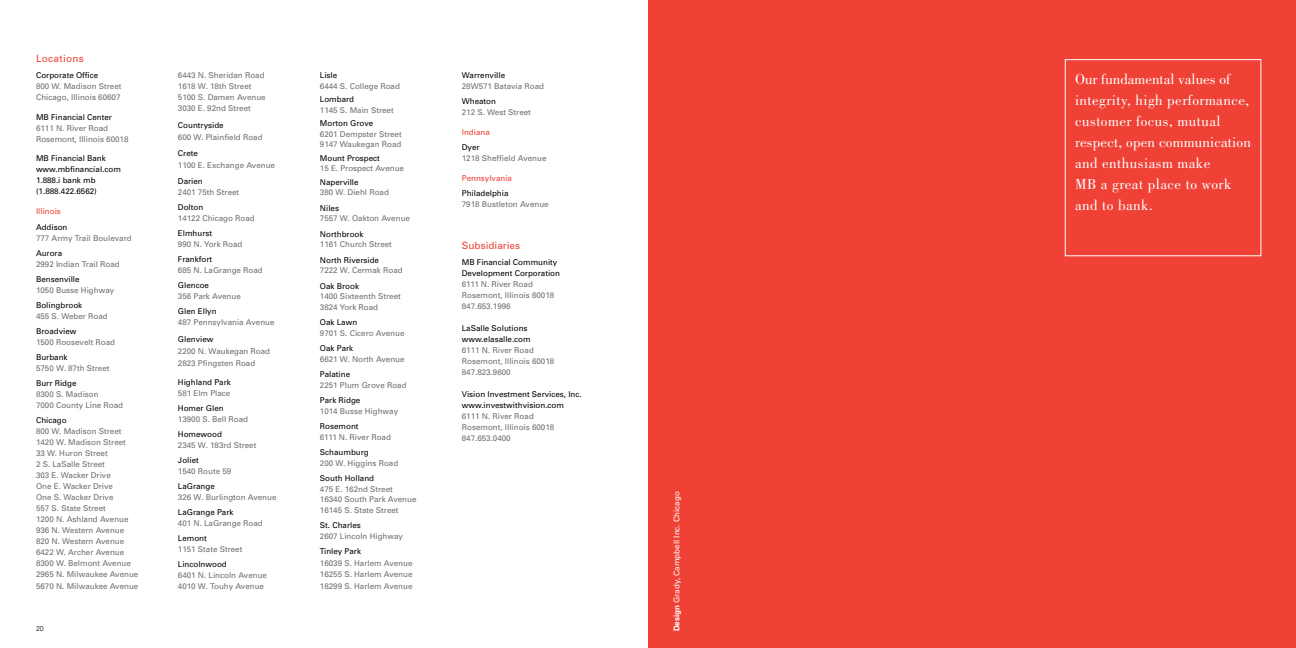
<style>
.page{position:relative;width:1296px;height:648px;background:#fff}
.page>*{position:absolute;margin:0;border:0;box-sizing:border-box;transform-origin:0 0}
.t1{font:15px/21px "Bodoni";letter-spacing:.03em;color:#fff}
.t2{font:10px "Univers";color:#ef4136}
.t3{font:10px "Univers";letter-spacing:.03em;color:#ef4136}
.t4{font:8px/11px "Univers";color:#6d6f71}
.t5{font:8px/11px "Univers";color:#000}
.t6{font:8px "Univers";color:#fff}
.t7{font:8px "Univers";color:#ef4136}
.t8{font:300 7px "Univers";color:#000}
.s1{font-weight:700}
</style>
<div class="page">
<div style="left:648px;top:0;width:648px;height:648px;background:#ef4136"></div>
<div style="left:1065px;top:59px;width:196px;height:197px;border:1px solid #fff"></div>
<p class="t3" style="left:36px;top:52px;width:49px">Locations</p>
<p class="t5" style="left:36px;top:70px;width:64px">Corporate Office</p>
<p class="t4" style="left:36px;top:81px;width:87px">800 W. Madison Street<br>Chicago, Illinois 60607</p>
<p class="t5" style="left:36px;top:112px;width:78px">MB Financial Center</p>
<p class="t4" style="left:36px;top:123px;width:94px">6111 N. River Road<br>Rosemont, Illinois 60018</p>
<p class="t5" style="left:36px;top:153px;width:86px">MB Financial Bank www.mbfinancial.com<br>1.888.i bank mb (1.888.422.6562)</p>
<p class="t7" style="left:36px;top:207px;width:26px">Illinois</p>
<p class="t5" style="left:36px;top:222px;width:33px">Addison</p>
<p class="t4" style="left:36px;top:233px;width:97px">777 Army Trail Boulevard</p>
<p class="t5" style="left:36px;top:248px;width:28px">Aurora</p>
<p class="t4" style="left:36px;top:259px;width:85px">2992 Indian Trail Road</p>
<p class="t5" style="left:36px;top:274px;width:45px">Bensenville</p>
<p class="t4" style="left:36px;top:285px;width:80px">1050 Busse Highway</p>
<p class="t5" style="left:36px;top:300px;width:48px">Bolingbrook</p>
<p class="t4" style="left:36px;top:311px;width:73px">455 S. Weber Road</p>
<p class="t5" style="left:36px;top:326px;width:42px">Broadview</p>
<p class="t4" style="left:36px;top:337px;width:81px">1500 Roosevelt Road</p>
<p class="t5" style="left:36px;top:352px;width:33px">Burbank</p>
<p class="t4" style="left:36px;top:363px;width:75px">5750 W. 87th Street</p>
<p class="t5" style="left:36px;top:378px;width:42px">Burr Ridge</p>
<p class="t4" style="left:36px;top:389px;width:89px">8300 S. Madison<br>7000 County Line Road</p>
<p class="t5" style="left:36px;top:415px;width:32px">Chicago</p>
<p class="t4" style="left:36px;top:426px;width:104px">800 W. Madison Street<br>1420 W. Madison Street<br>33 W. Huron Street<br>2 S. LaSalle Street<br>303 E. Wacker Drive<br>One E. Wacker Drive<br>One S. Wacker Drive<br>557 S. State Street<br>1200 N. Ashland Avenue<br>936 N. Western Avenue<br>820 N. Western Avenue<br>6422 W. Archer Avenue<br>8300 W. Belmont Avenue<br>2965 N. Milwaukee Avenue</p>
<p class="t4" style="left:36px;top:581px;width:104px">5670 N. Milwaukee Avenue</p>
<p class="t8" style="left:36px;top:624px;width:9px">20</p>
<p class="t4" style="left:178px;top:70px;width:89px">6443 N. Sheridan Road<br>1618 W. 18th Street<br>5100 S. Damen Avenue<br>3030 E. 92nd Street</p>
<p class="t5" style="left:178px;top:120px;width:47px">Countryside</p>
<p class="t4" style="left:178px;top:132px;width:86px">600 W. Plainfield Road</p>
<p class="t5" style="left:178px;top:148px;width:22px">Crete</p>
<p class="t4" style="left:178px;top:160px;width:99px">1100 E. Exchange Avenue</p>
<p class="t5" style="left:178px;top:176px;width:26px">Darien</p>
<p class="t4" style="left:178px;top:187px;width:63px">2401 75th Street</p>
<p class="t5" style="left:178px;top:202px;width:27px">Dolton</p>
<p class="t4" style="left:178px;top:213px;width:78px">14122 Chicago Road</p>
<p class="t5" style="left:178px;top:228px;width:36px">Elmhurst</p>
<p class="t4" style="left:178px;top:239px;width:66px">990 N. York Road</p>
<p class="t5" style="left:178px;top:254px;width:36px">Frankfort</p>
<p class="t4" style="left:178px;top:265px;width:86px">685 N. LaGrange Road</p>
<p class="t5" style="left:178px;top:280px;width:33px">Glencoe</p>
<p class="t4" style="left:178px;top:291px;width:64px">356 Park Avenue</p>
<p class="t5" style="left:178px;top:306px;width:40px">Glen Ellyn</p>
<p class="t4" style="left:178px;top:317px;width:98px">487 Pennsylvania Avenue</p>
<p class="t5" style="left:178px;top:334px;width:37px">Glenview</p>
<p class="t4" style="left:178px;top:345px;width:94px;line-height:12px">2200 N. Waukegan Road<br>2823 Pfingsten Road</p>
<p class="t5" style="left:178px;top:377px;width:54px">Highland Park</p>
<p class="t4" style="left:178px;top:388px;width:54px">581 Elm Place</p>
<p class="t5" style="left:178px;top:403px;width:47px">Homer Glen</p>
<p class="t4" style="left:178px;top:414px;width:72px">13900 S. Bell Road</p>
<p class="t5" style="left:178px;top:429px;width:45px">Homewood</p>
<p class="t4" style="left:178px;top:440px;width:80px">2345 W. 183rd Street</p>
<p class="t5" style="left:178px;top:455px;width:22px">Joliet</p>
<p class="t4" style="left:178px;top:466px;width:55px">1540 Route 59</p>
<p class="t5" style="left:178px;top:481px;width:38px">LaGrange</p>
<p class="t4" style="left:178px;top:492px;width:100px">326 W. Burlington Avenue</p>
<p class="t5" style="left:178px;top:507px;width:57px">LaGrange Park</p>
<p class="t4" style="left:178px;top:518px;width:86px">401 N. LaGrange Road</p>
<p class="t5" style="left:178px;top:533px;width:30px">Lemont</p>
<p class="t4" style="left:178px;top:544px;width:66px">1151 State Street</p>
<p class="t5" style="left:178px;top:559px;width:50px">Lincolnwood</p>
<p class="t4" style="left:178px;top:570px;width:91px">6401 N. Lincoln Avenue<br>4010 W. Touhy Avenue</p>
<p class="t5" style="left:320px;top:70px;width:19px">Lisle</p>
<p class="t4" style="left:320px;top:80px;width:82px">6444 S. College Road</p>
<p class="t5" style="left:320px;top:94px;width:36px">Lombard</p>
<p class="t4" style="left:320px;top:104px;width:75px">1145 S. Main Street</p>
<p class="t5" style="left:320px;top:118px;width:55px">Morton Grove</p>
<p class="t4" style="left:320px;top:129px;width:83px;line-height:10.5px">6201 Dempster Street<br>9147 Waukegan Road</p>
<p class="t5" style="left:320px;top:152px;width:61px">Mount Prospect</p>
<p class="t4" style="left:320px;top:163px;width:86px">15 E. Prospect Avenue</p>
<p class="t5" style="left:320px;top:176px;width:40px">Naperville</p>
<p class="t4" style="left:320px;top:187px;width:71px">380 W. Diehl Road</p>
<p class="t5" style="left:320px;top:202px;width:21px">Niles</p>
<p class="t4" style="left:320px;top:213px;width:92px">7557 W. Oakton Avenue</p>
<p class="t5" style="left:320px;top:228px;width:45px">Northbrook</p>
<p class="t4" style="left:320px;top:239px;width:74px">1161 Church Street</p>
<p class="t5" style="left:320px;top:254px;width:61px">North Riverside</p>
<p class="t4" style="left:320px;top:265px;width:84px">7222 W. Cermak Road</p>
<p class="t5" style="left:320px;top:280px;width:41px">Oak Brook</p>
<p class="t4" style="left:320px;top:291px;width:82px;line-height:10.5px">1400 Sixteenth Street<br>3824 York Road</p>
<p class="t5" style="left:320px;top:317px;width:39px">Oak Lawn</p>
<p class="t4" style="left:320px;top:327px;width:86px">9701 S. Cicero Avenue</p>
<p class="t5" style="left:320px;top:343px;width:35px">Oak Park</p>
<p class="t4" style="left:320px;top:353px;width:86px">6621 W. North Avenue</p>
<p class="t5" style="left:320px;top:369px;width:32px">Palatine</p>
<p class="t4" style="left:320px;top:379px;width:88px">2251 Plum Grove Road</p>
<p class="t5" style="left:320px;top:395px;width:42px">Park Ridge</p>
<p class="t4" style="left:320px;top:405px;width:80px">1014 Busse Highway</p>
<p class="t5" style="left:320px;top:421px;width:40px">Rosemont</p>
<p class="t4" style="left:320px;top:431px;width:73px">6111 N. River Road</p>
<p class="t5" style="left:320px;top:447px;width:50px">Schaumburg</p>
<p class="t4" style="left:320px;top:457px;width:80px">200 W. Higgins Road</p>
<p class="t5" style="left:320px;top:473px;width:56px">South Holland</p>
<p class="t4" style="left:320px;top:484px;width:98px;line-height:10.5px">475 E. 162nd Street<br>16340 South Park Avenue<br>16145 S. State Street</p>
<p class="t5" style="left:320px;top:520px;width:42px">St. Charles</p>
<p class="t4" style="left:320px;top:530px;width:85px">2607 Lincoln Highway</p>
<p class="t5" style="left:320px;top:546px;width:43px">Tinley Park</p>
<p class="t4" style="left:320px;top:557px;width:94px">16039 S. Harlem Avenue<br>16255 S. Harlem Avenue</p>
<p class="t4" style="left:320px;top:580px;width:94px">18299 S. Harlem Avenue</p>
<p class="t5" style="left:462px;top:70px;width:45px">Warrenville</p>
<p class="t4" style="left:462px;top:81px;width:84px">28W571 Batavia Road</p>
<p class="t5" style="left:462px;top:96px;width:36px">Wheaton</p>
<p class="t4" style="left:462px;top:107px;width:71px">212 S. West Street</p>
<p class="t7" style="left:462px;top:128px;width:30px">Indiana</p>
<p class="t5" style="left:462px;top:142px;width:19px">Dyer</p>
<p class="t4" style="left:462px;top:153px;width:86px">1218 Sheffield Avenue</p>
<p class="t7" style="left:462px;top:174px;width:52px">Pennsylvania</p>
<p class="t5" style="left:462px;top:188px;width:48px">Philadelphia</p>
<p class="t4" style="left:462px;top:199px;width:88px">7918 Bustleton Avenue</p>
<p class="t2" style="left:462px;top:240px;width:60px">Subsidiaries</p>
<p class="t5" style="left:462px;top:257px;width:100px">MB Financial Community<br>Development Corporation</p>
<p class="t4" style="left:462px;top:279px;width:94px">6111 N. River Road<br>Rosemont, Illinois 60018<br>847.653.1996</p>
<p class="t5" style="left:462px;top:323px;width:70px">LaSalle Solutions www.elasalle.com</p>
<p class="t4" style="left:462px;top:345px;width:94px">6111 N. River Road<br>Rosemont, Illinois 60018<br>847.823.9600</p>
<p class="t5" style="left:462px;top:389px;width:121px">Vision Investment Services, Inc. www.investwithvision.com</p>
<p class="t4" style="left:462px;top:411px;width:94px">6111 N. River Road<br>Rosemont, Illinois 60018<br>847.653.0400</p>
<p class="t6" style="left:672px;top:631px;width:142px;rotate:-90deg"><span class="s1">Design</span> Grady, Campbell Inc. Chicago</p>
<h1 class="t1" style="left:1075px;top:69px;width:177px">Our fundamental values of integrity, high performance, customer focus, mutual respect, open communication and enthusiasm make<br>MB a great place to work and to bank.</h1>
</div>
